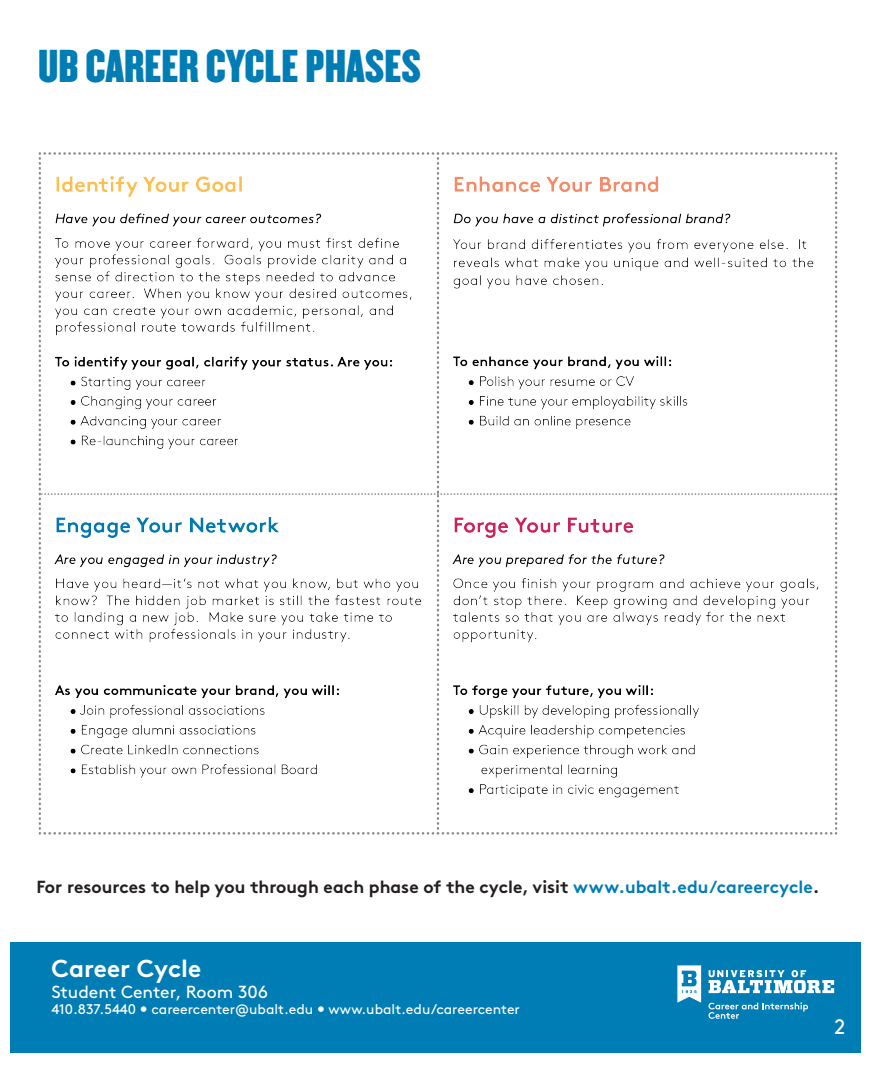
<style>
.page{position:relative;width:882px;height:1071px;background:#fff}
.page>*{position:absolute;margin:0;border:0;box-sizing:border-box;transform-origin:0 0}
.t1{font:40.25px "Champion Welterweight";color:#007db5}
.t2{font:700 24.5px "Brown Std";color:#fff}
.t3{font:21px "Brown Std";color:#fff}
.t4{font:700 17.5px "Brown Std";color:#231f20}
.t5{font:17.5px "Brown Std";color:#fff}
.t6{font:14px "Brown Std";color:#fff}
.s1{color:#007db5}
</style>
<div class="page">
<div style="left:10px;top:942px;width:851px;height:110px;background:#007db5"></div>
<svg style="left:677px;top:965px;width:24px;height:38px"></svg>
<svg style="left:709px;top:970px;width:125px;height:23px"></svg>
<svg style="left:708px;top:1002px;width:100px;height:17px"></svg>
<img style="left:38px;top:152px;width:800px;height:683px">
<p class="t1" style="left:38px;top:33px;width:384px">UB CAREER CYCLE PHASES</p>
<p class="t4" style="left:37px;top:876px;width:784px">For resources to help you through each phase of the cycle, visit <span class="s1">www.ubalt.edu/careercycle</span>.</p>
<p class="t2" style="left:52px;top:953px;width:151px">Career Cycle</p>
<p class="t5" style="left:52px;top:981px;width:218px">Student Center, Room 306</p>
<p class="t6" style="left:52px;top:1001px;width:470px">410.837.5440 • careercenter@ubalt.edu • www.ubalt.edu/careercenter</p>
<p class="t3" style="left:835px;top:1014px;width:12px">2</p>
</div>
